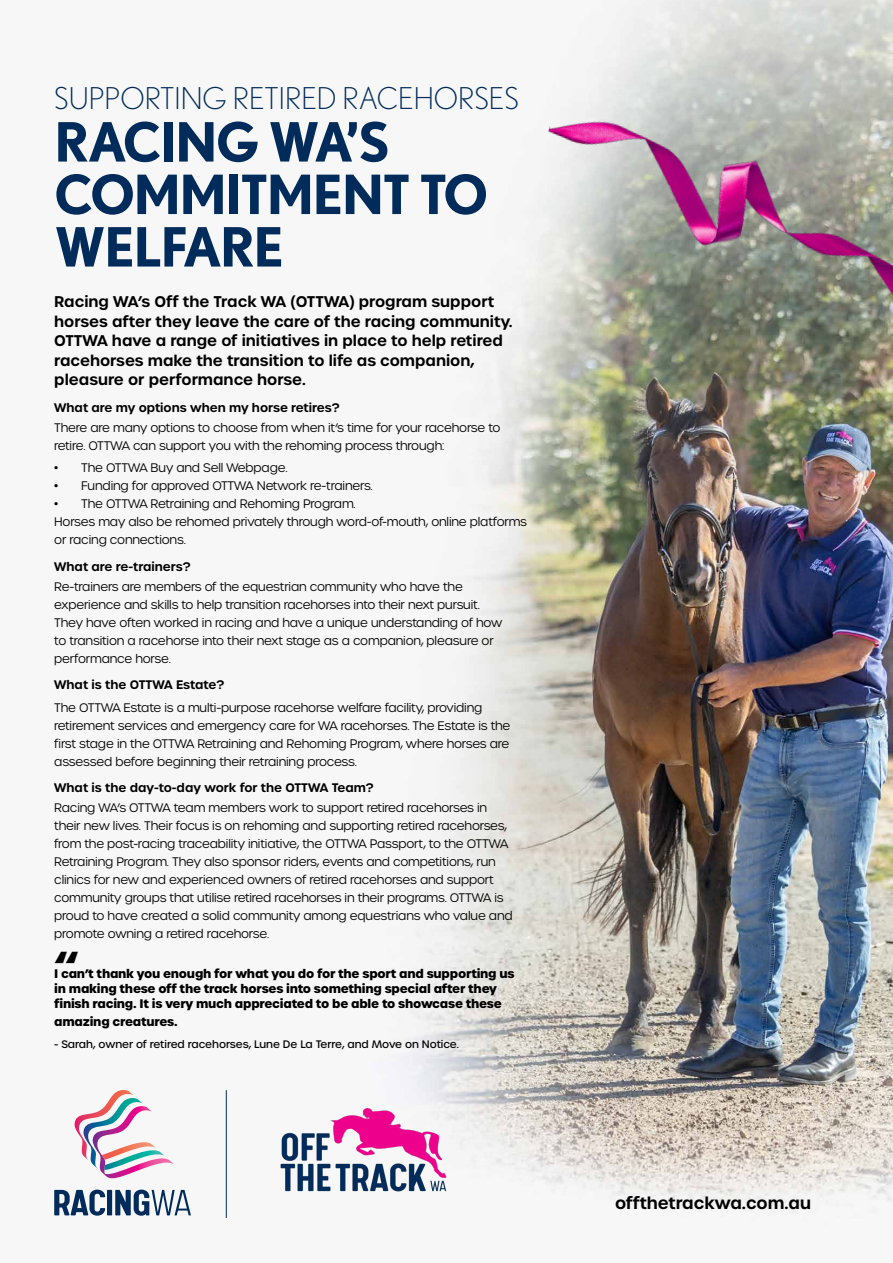
<style>
.page{position:relative;width:893px;height:1263px;background:#fff}
.page>*{position:absolute;margin:0;border:0;box-sizing:border-box;transform-origin:0 0}
.t1{font:700 54px/52.5px "Nobel";letter-spacing:-.03em;color:#002b5a}
.t2{font:800 34.95px "Urbane";color:#000}
.t3{font:300 30px "Nobel";color:#002b5a}
.t4{font:600 16.5px "Urbane";color:#000}
.t5{font:600 15px/19.5px "Urbane";color:#000}
.t6{font:300 12px/18px "Urbane";letter-spacing:-.015em;color:#000}
.t7{font:700 12px/15px "Urbane";letter-spacing:-.02em;color:#000}
.t8{font:600 12px "Urbane";color:#000}
.t9{font:500 10.5px "Urbane";color:#000}
</style>
<div class="page">
<img style="left:110px;top:209px;width:783px;height:1009px">
<img style="left:522px;top:0;width:371px;height:334px">
<svg style="left:54px;top:1189px;width:137px;height:27px"></svg>
<svg style="left:74px;top:1090px;width:101px;height:88px"></svg>
<img style="left:280px;top:1108px;width:172px;height:92px">
<hr style="left:226px;top:1090px;width:1px;height:128px;background:#002b5a">
<h3 class="t3" style="left:54px;top:81px;width:466px">SUPPORTING RETIRED RACEHORSES</h3>
<h1 class="t1" style="left:54px;top:115px;width:435px">RACING WA’S<br>COMMITMENT TO<br>WELFARE</h1>
<p class="t5" style="left:54px;top:292px;width:460px">Racing WA’s Off the Track WA (OTTWA) program support horses after they leave the care of the racing community.<br>OTTWA have a range of initiatives in place to help retired racehorses make the transition to life as companion, pleasure or performance horse.</p>
<p class="t8" style="left:54px;top:399px;width:287px">What are my options when my horse retires?</p>
<p class="t6" style="left:54px;top:419px;width:448px">There are many options to choose from when it’s time for your racehorse to retire. OTTWA can support you with the rehoming process through:</p>
<p class="t6" style="left:54px;top:459px;width:235px">• The OTTWA Buy and Sell Webpage.</p>
<p class="t6" style="left:54px;top:477px;width:320px">• Funding for approved OTTWA Network re-trainers.</p>
<p class="t6" style="left:54px;top:495px;width:474px">• The OTTWA Retraining and Rehoming Program.<br>Horses may also be rehomed privately through word-of-mouth, online platforms or racing connections.</p>
<p class="t8" style="left:54px;top:558px;width:138px">What are re-trainers?</p>
<p class="t6" style="left:54px;top:578px;width:450px">Re-trainers are members of the equestrian community who have the experience and skills to help transition racehorses into their next pursuit.<br>They have often worked in racing and have a unique understanding of how to transition a racehorse into their next stage as a companion, pleasure or performance horse.</p>
<p class="t8" style="left:54px;top:677px;width:171px">What is the OTTWA Estate?</p>
<p class="t6" style="left:54px;top:698px;width:458px">The OTTWA Estate is a multi-purpose racehorse welfare facility, providing retirement services and emergency care for WA racehorses. The Estate is the first stage in the OTTWA Retraining and Rehoming Program, where horses are assessed before beginning their retraining process.</p>
<p class="t8" style="left:54px;top:780px;width:321px">What is the day-to-day work for the OTTWA Team?</p>
<p class="t6" style="left:54px;top:799px;width:460px">Racing WA’s OTTWA team members work to support retired racehorses in their new lives. Their focus is on rehoming and supporting retired racehorses, from the post-racing traceability initiative, the OTTWA Passport, to the OTTWA Retraining Program. They also sponsor riders, events and competitions, run clinics for new and experienced owners of retired racehorses and support community groups that utilise retired racehorses in their programs. OTTWA is proud to have created a solid community among equestrians who value and promote owning a retired racehorse.</p>
<p class="t7" style="left:54px;top:966px;width:462px">I can’t thank you enough for what you do for the sport and supporting us in making these off the track horses into something special after they finish racing. It is very much appreciated to be able to showcase these</p>
<p class="t7" style="left:54px;top:1014px;width:125px">amazing creatures.</p>
<p class="t9" style="left:54px;top:1037px;width:406px">- Sarah, owner of retired racehorses, Lune De La Terre, and Move on Notice.</p>
<h2 class="t2" style="left:54px;top:939px;width:26px">“</h2>
<h3 class="t4" style="left:615px;top:1191px;width:198px">offthetrackwa.com.au</h3>
</div>
